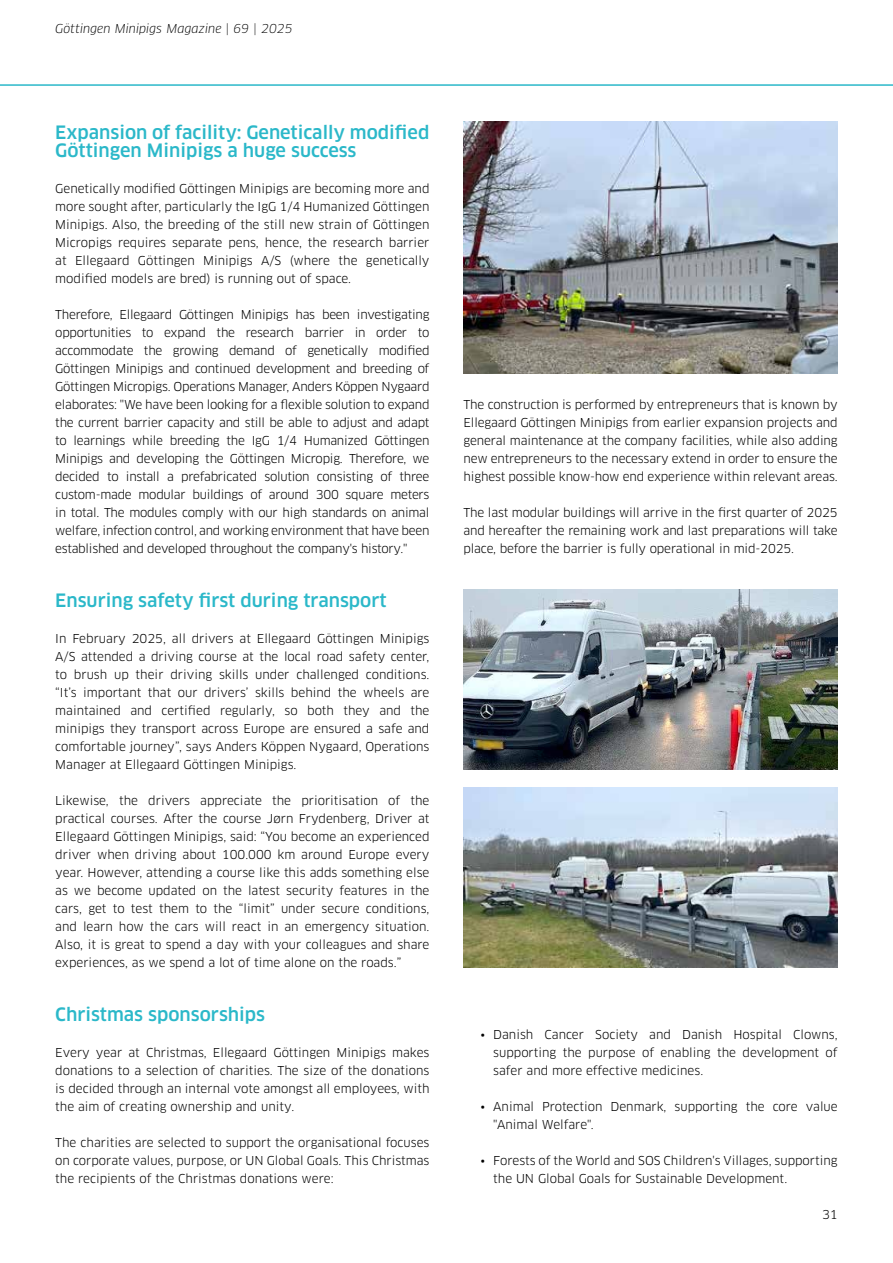
<style>
.page{position:relative;width:893px;height:1263px;background:#fff}
.page>*{position:absolute;margin:0;border:0;box-sizing:border-box;transform-origin:0 0}
.t1{font:500 18px/18px "Clan OT";color:#2bb8c9}
.t2{font:12px/18px "Clan OT";color:#000;text-align:justify}
.t3{font:italic 12px "Clan OT";color:#000}
</style>
<div class="page">
<hr style="left:0;top:84px;width:893px;height:2px;background:#2bb8c9">
<img style="left:463px;top:589px;width:375px;height:180px">
<img style="left:463px;top:787px;width:375px;height:180px">
<img style="left:463px;top:121px;width:375px;height:252px">
<p class="t3" style="left:55px;top:22px;width:239px">Göttingen Minipigs Magazine | 69 | 2025</p>
<h1 class="t1" style="left:55px;top:124px;width:376px">Expansion of facility: Genetically modified<br>Göttingen Minipigs a huge success</h1>
<p class="t2" style="left:55px;top:180px;width:376px">Genetically modified Göttingen Minipigs are becoming more and more sought after, particularly the IgG 1/4 Humanized Göttingen Minipigs. Also, the breeding of the still new strain of Göttingen Micropigs requires separate pens, hence, the research barrier at Ellegaard Göttingen Minipigs A/S (where the genetically modified models are bred) is running out of space.</p>
<p class="t2" style="left:55px;top:306px;width:376px">Therefore, Ellegaard Göttingen Minipigs has been investigating opportunities to expand the research barrier in order to accommodate the growing demand of genetically modified Göttingen Minipigs and continued development and breeding of Göttingen Micropigs. Operations Manager, Anders Köppen Nygaard elaborates: "We have been looking for a flexible solution to expand the current barrier capacity and still be able to adjust and adapt to learnings while breeding the IgG 1/4 Humanized Göttingen Minipigs and developing the Göttingen Micropig. Therefore, we decided to install a prefabricated solution consisting of three custom-made modular buildings of around 300 square meters in total. The modules comply with our high standards on animal welfare, infection control, and working environment that have been established and developed throughout the company's history."</p>
<h1 class="t1" style="left:55px;top:592px;width:333px">Ensuring safety first during transport</h1>
<p class="t2" style="left:55px;top:630px;width:376px">In February 2025, all drivers at Ellegaard Göttingen Minipigs A/S attended a driving course at the local road safety center, to brush up their driving skills under challenged conditions. “It’s important that our drivers’ skills behind the wheels are maintained and certified regularly, so both they and the minipigs they transport across Europe are ensured a safe and comfortable journey”, says Anders Köppen Nygaard, Operations Manager at Ellegaard Göttingen Minipigs.</p>
<p class="t2" style="left:55px;top:792px;width:376px">Likewise, the drivers appreciate the prioritisation of the practical courses. After the course Jørn Frydenberg, Driver at Ellegaard Göttingen Minipigs, said: “You become an experienced driver when driving about 100.000 km around Europe every year. However, attending a course like this adds something else as we become updated on the latest security features in the cars, get to test them to the “limit” under secure conditions, and learn how the cars will react in an emergency situation.<br>Also, it is great to spend a day with your colleagues and share experiences, as we spend a lot of time alone on the roads.”</p>
<h1 class="t1" style="left:55px;top:1006px;width:211px">Christmas sponsorships</h1>
<p class="t2" style="left:55px;top:1044px;width:376px">Every year at Christmas, Ellegaard Göttingen Minipigs makes donations to a selection of charities. The size of the donations is decided through an internal vote amongst all employees, with the aim of creating ownership and unity.</p>
<p class="t2" style="left:55px;top:1134px;width:376px">The charities are selected to support the organisational focuses on corporate values, purpose, or UN Global Goals. This Christmas the recipients of the Christmas donations were:</p>
<p class="t2" style="left:463px;top:396px;width:376px">The construction is performed by entrepreneurs that is known by Ellegaard Göttingen Minipigs from earlier expansion projects and general maintenance at the company facilities, while also adding new entrepreneurs to the necessary extend in order to ensure the highest possible know-how end experience within relevant areas.</p>
<p class="t2" style="left:463px;top:504px;width:376px">The last modular buildings will arrive in the first quarter of 2025 and hereafter the remaining work and last preparations will take place, before the barrier is fully operational in mid-2025.</p>
<p class="t2" style="left:493px;top:1026px;width:346px;text-indent:-13px">• Danish Cancer Society and Danish Hospital Clowns, supporting the purpose of enabling the development of safer and more effective medicines.</p>
<p class="t2" style="left:493px;top:1098px;width:346px;text-indent:-13px">• Animal Protection Denmark, supporting the core value "Animal Welfare".</p>
<p class="t2" style="left:493px;top:1152px;width:346px;text-indent:-13px">• Forests of the World and SOS Children's Villages, supporting the UN Global Goals for Sustainable Development.</p>
<p class="t2" style="left:822px;top:1205px;width:17px">31</p>
</div>
